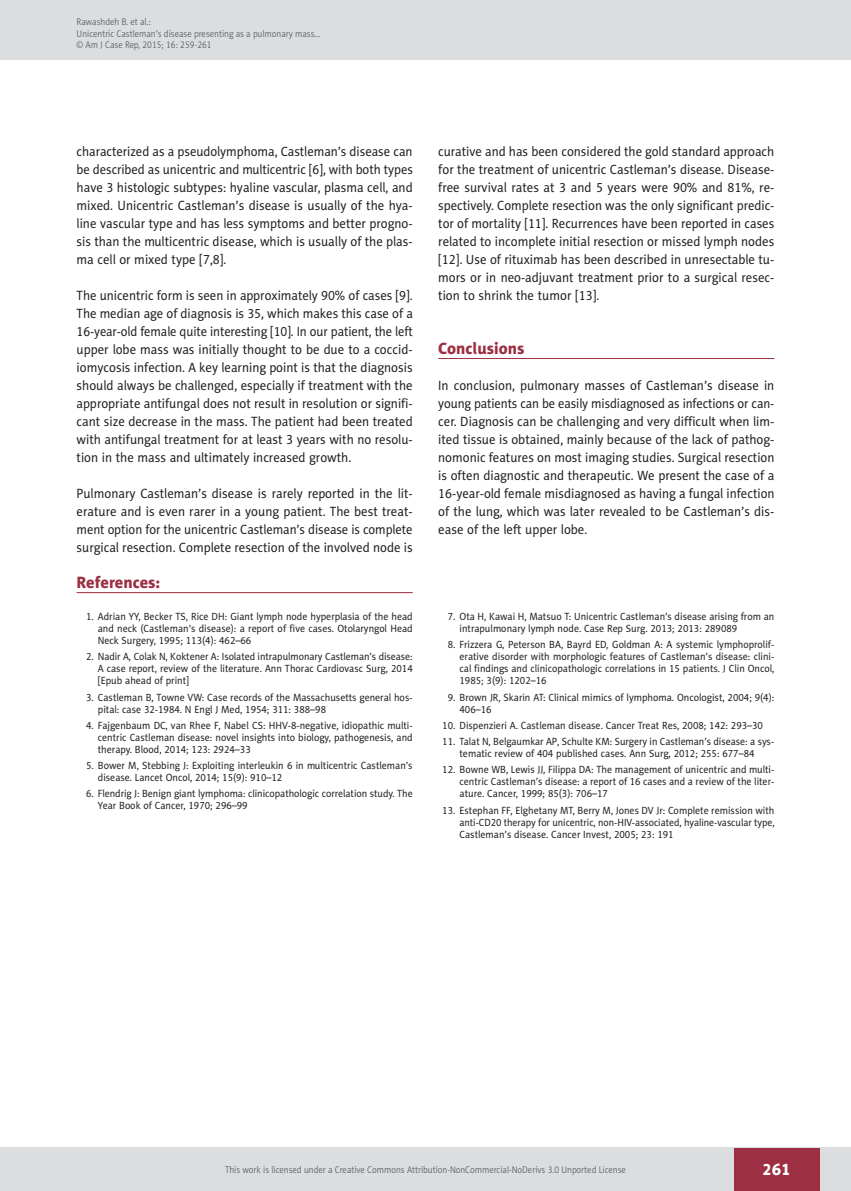
<style>
.page{position:relative;width:851px;height:1191px;background:#fff}
.page>*{position:absolute;margin:0;border:0;box-sizing:border-box;transform-origin:0 0}
.AJCR_Headline_1{font:16.5px "Naomi Sans EFN Heavy";color:#9d2f42}
.AJCR_Referencje_Tytu{font:16.5px "Naomi Sans EFN Heavy";color:#9d2f42}
.t1{font:16.5px "Naomi Sans EFN Heavy";color:#fff}
.AJCR_Body{font:13.5px/18px "Naomi Sans EFN";color:#231f20;text-align:justify;scale:.95 1}
.AJCR_Body-2{font:13.5px/18px "Naomi Sans EFN";color:#231f20;text-align:justify;scale:.94 1}
.AJCR_Referencje_punk{font:10.5px/12px "Naomi Sans EFN";color:#231f20;text-align:justify;scale:.95 1}
.AJCR_Referencje_punk-2{font:10.5px/12px "Naomi Sans EFN";color:#231f20;text-align:justify;scale:.94 1}
.AJCR_pagina_zywa{font:9.75px/11.2px "Naomi Sans EFN Light";color:#57585a;scale:.9 1}
.AJCR_pagina_sygnatur{font:9.75px "Naomi Sans EFN Light";color:#57585a;scale:.9 1}
</style>
<div class="page">
<hr style="left:438px;top:358px;width:336px;height:1px;background:#9d2f42">
<hr style="left:77px;top:592px;width:335px;height:1px;background:#9d2f42">
<div style="left:0;top:1148px;width:850px;height:43px;background:#dcdddf"></div>
<div style="left:733px;top:1147px;width:86px;height:43px;background:#9d2f42"></div>
<div style="left:0;top:0;width:850px;height:60px;background:#dcdddf"></div>
<p class="AJCR_pagina_zywa" style="left:77px;top:16px;width:272px">Rawashdeh B. et al.:<br>Unicentric Castleman’s disease presenting as a pulmonary mass…</p>
<p class="AJCR_pagina_sygnatur" style="left:77px;top:39px;width:152px">© Am J Case Rep, 2015; 16: 259-261</p>
<p class="AJCR_Body-2" style="left:77px;top:142px;width:359px">characterized as a pseudolymphoma, Castleman’s disease can be described as unicentric and multicentric [6], with both types have 3 histologic subtypes: hyaline vascular, plasma cell, and mixed. Unicentric Castleman’s disease is usually of the hya&shy;line vascular type and has less symptoms and better progno&shy;sis than the multicentric disease, which is usually of the plas&shy;ma cell or mixed type [7,8].</p>
<p class="AJCR_Body-2" style="left:77px;top:286px;width:359px">The unicentric form is seen in approximately 90% of cases [9].<br>The median age of diagnosis is 35, which makes this case of a 16-year-old female quite interesting [10]. In our patient, the left upper lobe mass was initially thought to be due to a coccid&shy;iomycosis infection. A key learning point is that the diagnosis should always be challenged, especially if treatment with the appropriate antifungal does not result in resolution or signifi&shy;cant size decrease in the mass. The patient had been treated with antifungal treatment for at least 3 years with no resolu&shy;tion in the mass and ultimately increased growth.</p>
<p class="AJCR_Body" style="left:77px;top:484px;width:355px">Pulmonary Castleman’s disease is rarely reported in the lit&shy;erature and is even rarer in a young patient. The best treat&shy;ment option for the unicentric Castleman’s disease is complete surgical resection. Complete resection of the involved node is</p>
<p class="AJCR_Referencje_Tytu" style="left:77px;top:572px;width:85px">References:</p>
<p class="AJCR_Referencje_punk" style="left:98px;top:610px;width:333px;text-indent:-12px">1. Adrian YY, Becker TS, Rice DH: Giant lymph node hyperplasia of the head and neck (Castleman’s disease): a report of five cases. Otolaryngol Head Neck Surgery, 1995; 113(4): 462–66</p>
<p class="AJCR_Referencje_punk-2" style="left:98px;top:651px;width:336px;text-indent:-12px">2. Nadir A, Colak N, Koktener A: Isolated intrapulmonary Castleman’s disease:<br>A case report, review of the literature. Ann Thorac Cardiovasc Surg, 2014 [Epub ahead of print]</p>
<p class="AJCR_Referencje_punk" style="left:98px;top:691px;width:333px;text-indent:-12px">3. Castleman B, Towne VW: Case records of the Massachusetts general hos&shy;pital: case 32-1984. N Engl J Med, 1954; 311: 388–98</p>
<p class="AJCR_Referencje_punk" style="left:98px;top:719px;width:333px;text-indent:-12px">4. Fajgenbaum DC, van Rhee F, Nabel CS: HHV-8-negative, idiopathic multi&shy;centric Castleman disease: novel insights into biology, pathogenesis, and therapy. Blood, 2014; 123: 2924–33</p>
<p class="AJCR_Referencje_punk" style="left:98px;top:759px;width:333px;text-indent:-12px">5. Bower M, Stebbing J: Exploiting interleukin 6 in multicentric Castleman’s disease. Lancet Oncol, 2014; 15(9): 910–12</p>
<p class="AJCR_Referencje_punk" style="left:98px;top:788px;width:333px;text-indent:-12px">6. Flendrig J: Benign giant lymphoma: clinicopathologic correlation study. The<br>Year Book of Cancer, 1970; 296–99</p>
<p class="AJCR_Body" style="left:438px;top:142px;width:355px">curative and has been considered the gold standard approach for the treatment of unicentric Castleman’s disease. Disease&shy;free survival rates at 3 and 5 years were 90% and 81%, re&shy;spectively. Complete resection was the only significant predic&shy;tor of mortality [11]. Recurrences have been reported in cases related to incomplete initial resection or missed lymph nodes [12]. Use of rituximab has been described in unresectable tu&shy;mors or in neo-adjuvant treatment prior to a surgical resec&shy;tion to shrink the tumor [13].</p>
<p class="AJCR_Headline_1" style="left:438px;top:338px;width:88px">Conclusions</p>
<p class="AJCR_Body" style="left:438px;top:376px;width:355px">In conclusion, pulmonary masses of Castleman’s disease in young patients can be easily misdiagnosed as infections or can&shy;cer. Diagnosis can be challenging and very difficult when lim&shy;ited tissue is obtained, mainly because of the lack of pathog&shy;nomonic features on most imaging studies. Surgical resection is often diagnostic and therapeutic. We present the case of a 16-year-old female misdiagnosed as having a fungal infection of the lung, which was later revealed to be Castleman’s dis&shy;ease of the left upper lobe.</p>
<p class="AJCR_Referencje_punk" style="left:459px;top:610px;width:333px;text-indent:-12px">7. Ota H, Kawai H, Matsuo T: Unicentric Castleman’s disease arising from an intrapulmonary lymph node. Case Rep Surg. 2013; 2013: 289089</p>
<p class="AJCR_Referencje_punk" style="left:459px;top:639px;width:333px;text-indent:-12px">8. Frizzera G, Peterson BA, Bayrd ED, Goldman A: A systemic lymphoprolif&shy;erative disorder with morphologic features of Castleman’s disease: clini&shy;cal findings and clinicopathologic correlations in 15 patients. J Clin Oncol, 1985; 3(9): 1202–16</p>
<p class="AJCR_Referencje_punk" style="left:459px;top:691px;width:333px;text-indent:-12px">9. Brown JR, Skarin AT: Clinical mimics of lymphoma. Oncologist, 2004; 9(4):<br>406–16</p>
<p class="AJCR_Referencje_punk" style="left:442px;top:719px;width:339px">10. Dispenzieri A. Castleman disease. Cancer Treat Res, 2008; 142: 293–30</p>
<p class="AJCR_Referencje_punk-2" style="left:442px;top:735px;width:355px;text-align:center">11. Talat N, Belgaumkar AP, Schulte KM: Surgery in Castleman’s disease: a sys&shy;tematic review of 404 published cases. Ann Surg, 2012; 255: 677–84</p>
<p class="AJCR_Referencje_punk" style="left:459px;top:764px;width:333px;text-indent:-17px">12. Bowne WB, Lewis JJ, Filippa DA: The management of unicentric and multi&shy;centric Castleman’s disease: a report of 16 cases and a review of the liter&shy;ature. Cancer, 1999; 85(3): 706–17</p>
<p class="AJCR_Referencje_punk" style="left:459px;top:804px;width:333px;text-indent:-17px">13. Estephan FF, Elghetany MT, Berry M, Jones DV Jr: Complete remission with anti-CD20 therapy for unicentric, non-HIV-associated, hyaline-vascular type, Castleman’s disease. Cancer Invest, 2005; 23: 191</p>
<p class="AJCR_pagina_zywa" style="left:225px;top:1164px;width:447px">This work is licensed under a Creative Commons Attribution-NonCommercial-NoDerivs 3.0 Unported License</p>
<p class="t1" style="left:762px;top:1159px;width:30px">261</p>
</div>
